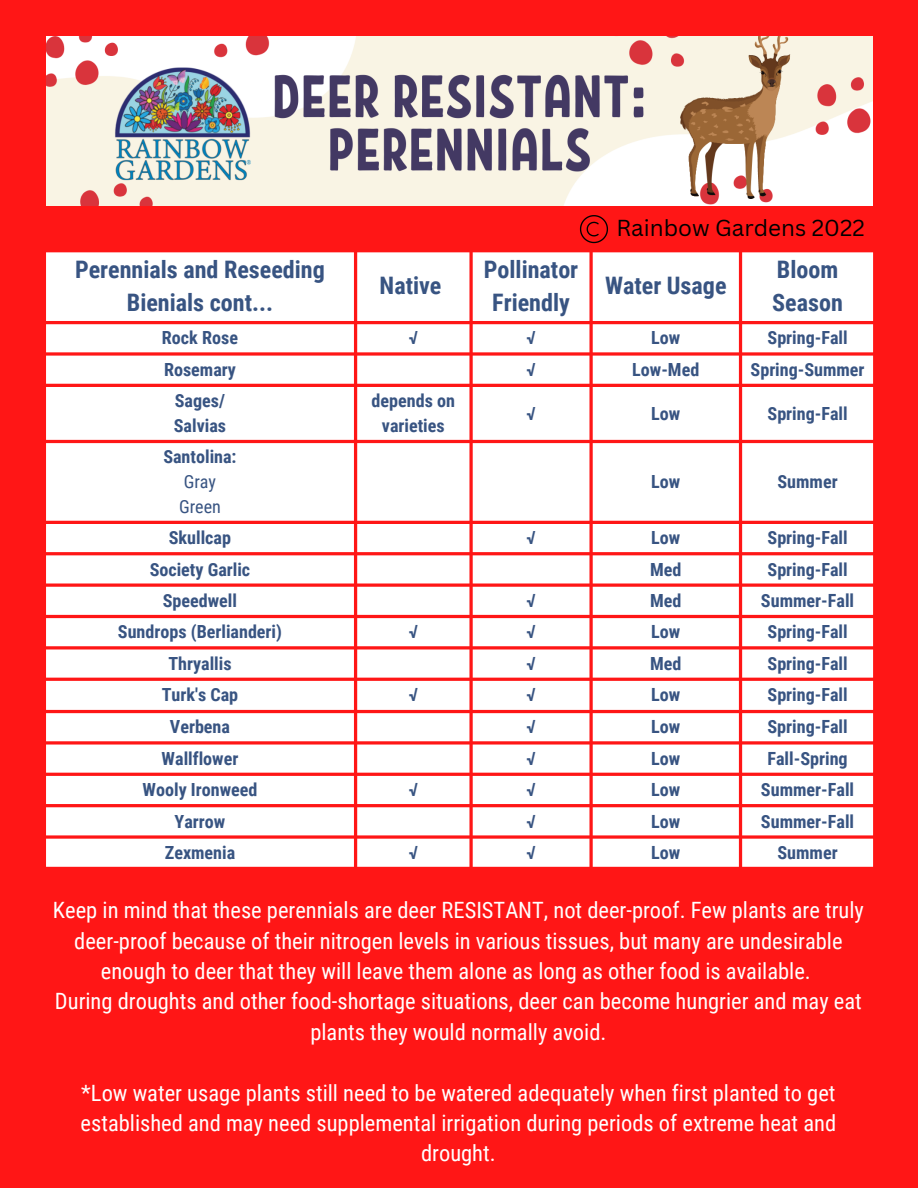
<style>
.page{position:relative;width:918px;height:1188px;background:#ff1616}
.page>*{position:absolute;margin:0;border:0;box-sizing:border-box;transform-origin:0 0}
.t1{font:700 24.15px/32.7px "Roboto Condensed";color:#385482;text-align:center}
.t2{font:22.5px/30.3px "Roboto Condensed";color:#fff;text-align:center}
.t3{font:22.5px "Canva Sans";color:#000}
.t4{font:700 18.15px/24.8px "Roboto Condensed";color:#385482}
.t5{font:18.15px/24.8px "Roboto Condensed";color:#385482}
</style>
<div class="page">
<svg style="left:46px;top:252px;width:827px;height:615px;background:#ffe8e8"></svg>
<img style="left:46px;top:37px;width:827px;height:168px">
<svg style="left:580px;top:215px;width:28px;height:28px"></svg>
<p class="t1" style="left:75px;top:254px;width:251px">Perennials and Reseeding<br>Bienials cont...</p>
<p class="t1" style="left:380px;top:269px;width:63px">Native</p>
<p class="t1" style="left:484px;top:254px;width:96px">Pollinator<br>Friendly</p>
<p class="t3" style="left:616px;top:212px;width:250px">Rainbow Gardens 2022</p>
<p class="t1" style="left:605px;top:269px;width:123px">Water Usage</p>
<p class="t1" style="left:772px;top:254px;width:72px;text-align:left">Bloom<br>Season</p>
<p class="t4" style="left:162px;top:326px;width:78px">Rock Rose</p>
<p class="t4" style="left:409px;top:326px;width:11px">√</p>
<p class="t4" style="left:527px;top:326px;width:11px">√</p>
<p class="t4" style="left:651px;top:326px;width:31px">Low</p>
<p class="t4" style="left:768px;top:326px;width:82px">Spring-Fall</p>
<p class="t4" style="left:164px;top:357px;width:73px">Rosemary</p>
<p class="t4" style="left:527px;top:357px;width:11px">√</p>
<p class="t4" style="left:632px;top:357px;width:68px">Low-Med</p>
<p class="t4" style="left:751px;top:357px;width:115px">Spring-Summer</p>
<p class="t4" style="left:174px;top:389px;width:54px">Sages/<br>Salvias</p>
<p class="t4" style="left:372px;top:389px;width:85px;text-align:center">depends on varieties</p>
<p class="t4" style="left:527px;top:401px;width:11px">√</p>
<p class="t4" style="left:651px;top:401px;width:31px">Low</p>
<p class="t4" style="left:768px;top:401px;width:82px">Spring-Fall</p>
<p class="t4" style="left:163px;top:445px;width:75px">Santolina:</p>
<p class="t5" style="left:179px;top:470px;width:43px">Gray<br>Green</p>
<p class="t4" style="left:651px;top:470px;width:31px">Low</p>
<p class="t4" style="left:778px;top:470px;width:62px">Summer</p>
<p class="t4" style="left:169px;top:526px;width:64px">Skullcap</p>
<p class="t4" style="left:527px;top:526px;width:11px">√</p>
<p class="t4" style="left:651px;top:526px;width:31px">Low</p>
<p class="t4" style="left:768px;top:526px;width:82px">Spring-Fall</p>
<p class="t4" style="left:150px;top:557px;width:102px">Society Garlic</p>
<p class="t4" style="left:650px;top:557px;width:33px">Med</p>
<p class="t4" style="left:768px;top:557px;width:82px">Spring-Fall</p>
<p class="t4" style="left:163px;top:588px;width:76px">Speedwell</p>
<p class="t4" style="left:527px;top:588px;width:11px">√</p>
<p class="t4" style="left:650px;top:588px;width:33px">Med</p>
<p class="t4" style="left:761px;top:588px;width:95px">Summer-Fall</p>
<p class="t4" style="left:118px;top:620px;width:166px">Sundrops (Berlianderi)</p>
<p class="t4" style="left:409px;top:620px;width:11px">√</p>
<p class="t4" style="left:527px;top:620px;width:11px">√</p>
<p class="t4" style="left:651px;top:620px;width:31px">Low</p>
<p class="t4" style="left:768px;top:620px;width:82px">Spring-Fall</p>
<p class="t4" style="left:168px;top:651px;width:65px">Thryallis</p>
<p class="t4" style="left:527px;top:651px;width:11px">√</p>
<p class="t4" style="left:650px;top:651px;width:33px">Med</p>
<p class="t4" style="left:768px;top:651px;width:82px">Spring-Fall</p>
<p class="t4" style="left:162px;top:683px;width:78px">Turk's Cap</p>
<p class="t4" style="left:409px;top:683px;width:11px">√</p>
<p class="t4" style="left:527px;top:683px;width:11px">√</p>
<p class="t4" style="left:651px;top:683px;width:31px">Low</p>
<p class="t4" style="left:768px;top:683px;width:82px">Spring-Fall</p>
<p class="t4" style="left:170px;top:715px;width:62px">Verbena</p>
<p class="t4" style="left:527px;top:715px;width:11px">√</p>
<p class="t4" style="left:651px;top:715px;width:31px">Low</p>
<p class="t4" style="left:767px;top:715px;width:82px">Spring-Fall</p>
<p class="t4" style="left:162px;top:746px;width:78px">Wallflower</p>
<p class="t4" style="left:527px;top:746px;width:11px">√</p>
<p class="t4" style="left:651px;top:746px;width:31px">Low</p>
<p class="t4" style="left:767px;top:746px;width:82px">Fall-Spring</p>
<p class="t4" style="left:143px;top:778px;width:116px">Wooly Ironweed</p>
<p class="t4" style="left:409px;top:778px;width:11px">√</p>
<p class="t4" style="left:527px;top:778px;width:11px">√</p>
<p class="t4" style="left:651px;top:778px;width:31px">Low</p>
<p class="t4" style="left:761px;top:778px;width:95px">Summer-Fall</p>
<p class="t4" style="left:175px;top:809px;width:52px">Yarrow</p>
<p class="t4" style="left:527px;top:809px;width:11px">√</p>
<p class="t4" style="left:651px;top:809px;width:31px">Low</p>
<p class="t4" style="left:761px;top:809px;width:95px">Summer-Fall</p>
<p class="t4" style="left:165px;top:840px;width:72px">Zexmenia</p>
<p class="t4" style="left:409px;top:840px;width:11px">√</p>
<p class="t4" style="left:527px;top:840px;width:11px">√</p>
<p class="t4" style="left:651px;top:840px;width:31px">Low</p>
<p class="t4" style="left:777px;top:840px;width:62px">Summer</p>
<p class="t2" style="left:53px;top:895px;width:812px">Keep in mind that these perennials are deer RESISTANT, not deer-proof. Few plants are truly deer-proof because of their nitrogen levels in various tissues, but many are undesirable enough to deer that they will leave them alone as long as other food is available.<br>During droughts and other food-shortage situations, deer can become hungrier and may eat plants they would normally avoid.</p>
<p class="t2" style="left:81px;top:1078px;width:757px">*Low water usage plants still need to be watered adequately when first planted to get established and may need supplemental irrigation during periods of extreme heat and drought.</p>
</div>
